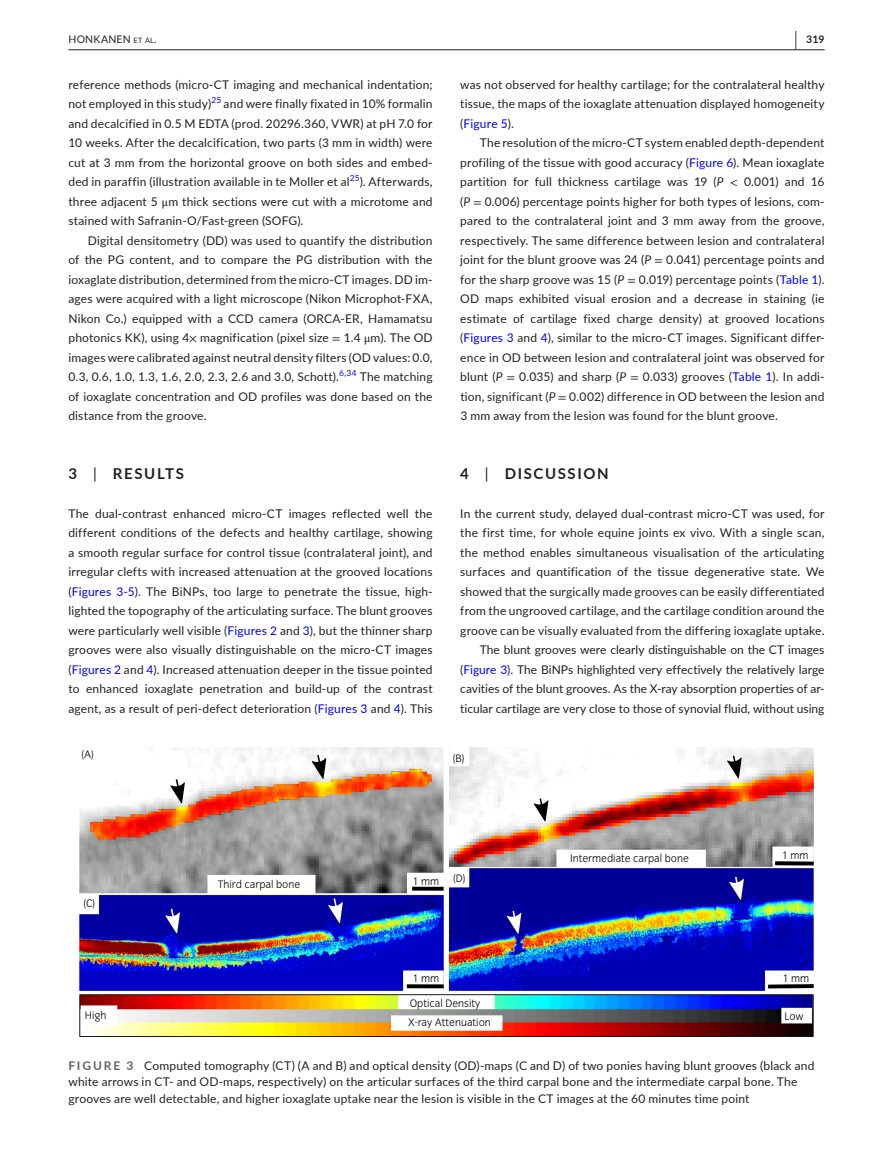
<style>
.page{position:relative;width:893px;height:1174px;background:#fff}
.page>*{position:absolute;margin:0;border:0;box-sizing:border-box;transform-origin:0 0}
.t1{font:700 15px "Lato";letter-spacing:.11em;color:#231f20}
.t2{font:12px/19.5px "Lato";letter-spacing:.015em;color:#231f20;text-align:justify}
.t3{font:300 11.25px "Congress Sans";color:#000}
.t4{font:10.5px "Lato";letter-spacing:.02em;color:#231f20}
.t5{font:700 10.5px "Lato";color:#231f20}
.t6{font:8.4px "Lato";color:#00f}
.s1{font-size:7.35px}
.s2{font-size:19.5px}
.s3{color:#00f}
.s4{font-style:italic}
.s5{font-family:"STIX"}
.s6{font-weight:400}
.s7{font-weight:700;color:#636366}
</style>
<div class="page">
<hr style="left:68px;top:49px;width:756px;height:1px;background:#231f20">
<img style="left:79px;top:747px;width:735px;height:290px">
<p class="t4" style="left:68px;top:31px;width:90px">HONKANEN <span class="s1">et al</span>.</p>
<p class="t5" style="left:795px;top:31px;width:31px"><span class="s2">|</span> 319</p>
<p class="t2" style="left:68px;top:74px;width:366px">reference methods (micro-CT imaging and mechanical indentation; not employed in this study)</p>
<p class="t2" style="left:460px;top:74px;width:366px">was not observed for healthy cartilage; for the contralateral healthy tissue, the maps of the ioxaglate attenuation displayed homogeneity (<span class="s3">Figure 5</span>).</p>
<p class="t2" style="left:460px;top:132px;width:366px;text-indent:20px">The resolution of the micro-CT system enabled depth-dependent profiling of the tissue with good accuracy (<span class="s3">Figure 6</span>). Mean ioxaglate partition for full thickness cartilage was 19 (<span class="s4">P</span> <span class="s5">&lt;</span> 0.001) and 16 (<span class="s4">P</span> <span class="s5">=</span> 0.006) percentage points higher for both types of lesions, com&shy;pared to the contralateral joint and 3 mm away from the groove, respectively. The same difference between lesion and contralateral joint for the blunt groove was 24 (<span class="s4">P</span> <span class="s5">=</span> 0.041) percentage points and for the sharp groove was 15 (<span class="s4">P</span> <span class="s5">=</span> 0.019) percentage points (<span class="s3">Table 1</span>).<br>OD maps exhibited visual erosion and a decrease in staining (ie estimate of cartilage fixed charge density) at grooved locations (<span class="s3">Figures 3</span> and <span class="s3">4</span>), similar to the micro-CT images. Significant differ&shy;ence in OD between lesion and contralateral joint was observed for blunt (<span class="s4">P</span> <span class="s5">=</span> 0.035) and sharp (<span class="s4">P</span> <span class="s5">=</span> 0.033) grooves (<span class="s3">Table 1</span>). In addi&shy;tion, significant (<span class="s4">P</span> <span class="s5">=</span> 0.002) difference in OD between the lesion and 3 mm away from the lesion was found for the blunt groove.</p>
<p class="t6" style="left:211px;top:94px;width:11px">25</p>
<p class="t2" style="left:68px;top:93px;width:366px;text-indent:155px">and were finally fixated in 10% formalin and decalcified in 0.5 M EDTA (prod. 20296.360, VWR) at pH 7.0 for 10 weeks. After the decalcification, two parts (3 mm in width) were cut at 3 mm from the horizontal groove on both sides and embed&shy;ded in paraffin (illustration available in te Moller et al</p>
<p class="t6" style="left:350px;top:172px;width:11px">25</p>
<p class="t2" style="left:68px;top:171px;width:366px;text-indent:291px">). Afterwards, three adjacent 5 <span class="s5">μ</span>m thick sections were cut with a microtome and stained with Safranin-O/Fast-green (SOFG).</p>
<p class="t2" style="left:68px;top:230px;width:366px;text-indent:20px">Digital densitometry (DD) was used to quantify the distribution of the PG content, and to compare the PG distribution with the ioxaglate distribution, determined from the micro-CT images. DD im&shy;ages were acquired with a light microscope (Nikon Microphot-FXA, Nikon Co.) equipped with a CCD camera (ORCA-ER, Hamamatsu photonics KK), using 4<span class="s5">×</span> magnification (pixel size <span class="s5">=</span> 1.4 <span class="s5">μ</span>m). The OD images were calibrated against neutral density filters (OD values: 0.0, 0.3, 0.6, 1.0, 1.3, 1.6, 2.0, 2.3, 2.6 and 3.0, Schott).</p>
<p class="t6" style="left:339px;top:367px;width:19px">6,34</p>
<p class="t2" style="left:68px;top:366px;width:366px;text-indent:291px">The matching of ioxaglate concentration and OD profiles was done based on the distance from the groove.</p>
<p class="t1" style="left:68px;top:462px;width:117px">3 <span class="s6">|</span> RESULTS</p>
<p class="t2" style="left:68px;top:503px;width:366px">The dual-contrast enhanced micro-CT images reflected well the different conditions of the defects and healthy cartilage, showing a smooth regular surface for control tissue (contralateral joint), and irregular clefts with increased attenuation at the grooved locations (<span class="s3">Figures 3-5</span>). The BiNPs, too large to penetrate the tissue, high&shy;lighted the topography of the articulating surface. The blunt grooves were particularly well visible (<span class="s3">Figures 2</span> and <span class="s3">3</span>), but the thinner sharp grooves were also visually distinguishable on the micro-CT images (<span class="s3">Figures 2</span> and <span class="s3">4</span>). Increased attenuation deeper in the tissue pointed to enhanced ioxaglate penetration and build-up of the contrast agent, as a result of peri-defect deterioration (<span class="s3">Figures 3</span> and <span class="s3">4</span>). This</p>
<p class="t3" style="left:81px;top:748px;width:15px">(A)</p>
<p class="t1" style="left:460px;top:462px;width:150px">4 <span class="s6">|</span> DISCUSSION</p>
<p class="t2" style="left:460px;top:503px;width:366px;text-align:right">In the current study, delayed dual-contrast micro-CT was used, for the first time, for whole equine joints ex vivo. With a single scan, the method enables simultaneous visualisation of the articulating surfaces and quantification of the tissue degenerative state. We showed that the surgically made grooves can be easily differentiated from the ungrooved cartilage, and the cartilage condition around the groove can be visually evaluated from the differing ioxaglate uptake.<br>The blunt grooves were clearly distinguishable on the CT images (<span class="s3">Figure 3</span>). The BiNPs highlighted very effectively the relatively large cavities of the blunt grooves. As the X-ray absorption properties of ar&shy;ticular cartilage are very close to those of synovial fluid, without using</p>
<p class="t3" style="left:452px;top:752px;width:14px">(B)</p>
<p class="t3" style="left:83px;top:897px;width:14px">(C)</p>
<p class="t3" style="left:218px;top:878px;width:84px">Third carpal bone</p>
<p class="t3" style="left:413px;top:875px;width:28px">1 mm</p>
<p class="t3" style="left:453px;top:872px;width:14px">(D)</p>
<p class="t3" style="left:413px;top:972px;width:28px">1 mm</p>
<p class="t3" style="left:570px;top:852px;width:120px">Intermediate carpal bone</p>
<p class="t3" style="left:782px;top:849px;width:28px">1 mm</p>
<p class="t3" style="left:783px;top:972px;width:28px">1 mm</p>
<p class="t3" style="left:410px;top:996px;width:72px">Optical Density</p>
<p class="t3" style="left:85px;top:1008px;width:23px">High</p>
<p class="t3" style="left:784px;top:1009px;width:21px">Low</p>
<p class="t3" style="left:408px;top:1016px;width:84px">X-ray Attenuation</p>
<p class="t2" style="left:68px;top:1056px;width:747px;line-height:16.5px;text-align:left"><span class="s7">FIGURE 3</span> Computed tomography (CT) (A and B) and optical density (OD)-maps (C and D) of two ponies having blunt grooves (black and white arrows in CT- and OD-maps, respectively) on the articular surfaces of the third carpal bone and the intermediate carpal bone. The grooves are well detectable, and higher ioxaglate uptake near the lesion is visible in the CT images at the 60 minutes time point</p>
</div>
